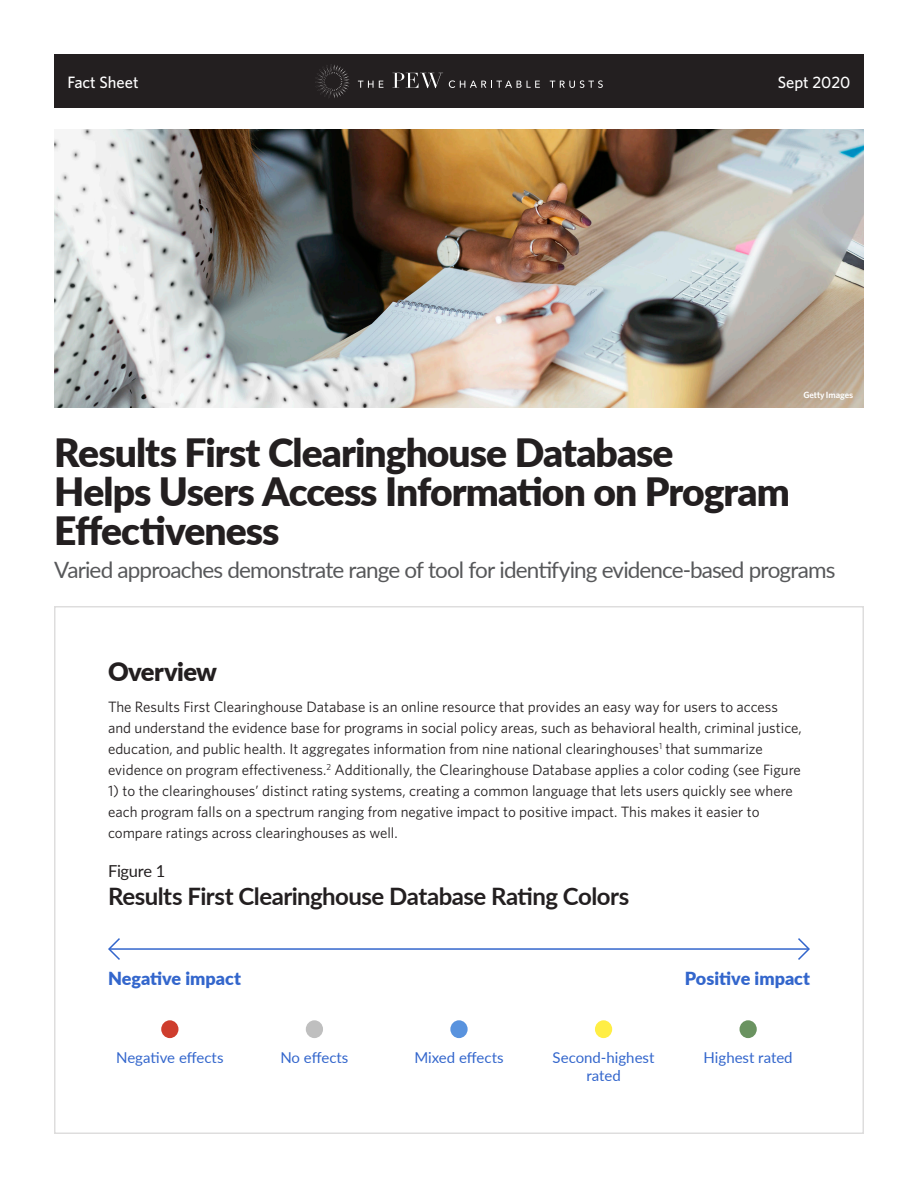
<style>
.page{position:relative;width:918px;height:1188px;background:#fff}
.page>*{position:absolute;margin:0;border:0;box-sizing:border-box;transform-origin:0 0}
.Main_Title{font:900 39px/39px "Lato";letter-spacing:-.025em;color:#231f20}
.t1{font:900 25.5px "Lato";letter-spacing:-.025em;color:#231f20}
.HED{font:700 24px "Lato";letter-spacing:-.02em;color:#231f20}
.Main_Title_Subhead{font:22.5px "Lato";letter-spacing:-.04em;color:#57585a}
.t2{font:900 18px "Lato";color:#36c}
.t3{font:500 16.5px "Whitney";color:#fff}
.Figure{font:16.5px "Lato";letter-spacing:-.02em;color:#231f20}
.Body{font:15px/21px "Whitney";color:#231f20}
.t4{font:15px "Lato";color:#36c}
.Photo_credit{font:600 9px "Whitney";letter-spacing:-.01em;color:#fff}
</style>
<div class="page">
<img style="left:54px;top:129px;width:810px;height:279px">
<div style="left:54px;top:54px;width:810px;height:54px;background:#231f20"></div>
<svg style="left:315px;top:64px;width:35px;height:34px"></svg>
<svg style="left:358px;top:81px;width:25px;height:7px"></svg>
<svg style="left:449px;top:80px;width:91px;height:8px"></svg>
<svg style="left:550px;top:80px;width:53px;height:8px"></svg>
<svg style="left:392px;top:73px;width:51px;height:15px"></svg>
<hr style="left:110px;top:948px;width:699px;height:2px;background:#36c">
<svg style="left:108px;top:938px;width:14px;height:22px"></svg>
<svg style="left:796px;top:938px;width:14px;height:22px"></svg>
<div style="left:161px;top:1020px;width:17px;height:18px;background:#ce3d2d;border-radius:50%"></div>
<div style="left:306px;top:1020px;width:17px;height:18px;background:#bfbfbf;border-radius:50%"></div>
<div style="left:450px;top:1020px;width:18px;height:18px;background:#5993de;border-radius:50%"></div>
<div style="left:595px;top:1020px;width:17px;height:18px;background:#ffee45;border-radius:50%"></div>
<div style="left:740px;top:1020px;width:17px;height:18px;background:#6a9360;border-radius:50%"></div>
<p class="t3" style="left:67px;top:71px;width:73px">Fact Sheet</p>
<p class="t3" style="left:778px;top:71px;width:74px">Sept 2020</p>
<p class="Photo_credit" style="left:803px;top:389px;width:51px">Getty Images</p>
<p class="Main_Title" style="left:54px;top:432px;width:738px">Results First Clearinghouse Database<br>Helps Users Access Information on Program<br>Effectiveness</p>
<p class="Main_Title_Subhead" style="left:54px;top:554px;width:783px">Varied approaches demonstrate range of tool for identifying evidence-based programs</p>
<h1 class="t1" style="left:108px;top:652px;width:111px">Overview</h1>
<p class="Body" style="left:108px;top:696px;width:695px">The Results First Clearinghouse Database is an online resource that provides an easy way for users to access and understand the evidence base for programs in social policy areas, such as behavioral health, criminal justice, education, and public health. It aggregates information from nine national clearinghouses<sup>1</sup> that summarize evidence on program effectiveness.<sup>2</sup> Additionally, the Clearinghouse Database applies a color coding (see Figure</p>
<p class="Body" style="left:108px;top:780px;width:686px">1) to the clearinghouses’ distinct rating systems, creating a common language that lets users quickly see where each program falls on a spectrum ranging from negative impact to positive impact. This makes it easier to compare ratings across clearinghouses as well.</p>
<p class="Figure" style="left:108px;top:859px;width:59px">Figure 1</p>
<p class="HED" style="left:108px;top:879px;width:523px">Results First Clearinghouse Database Rating Colors</p>
<p class="t2" style="left:108px;top:965px;width:134px">Negative impact</p>
<p class="t4" style="left:116px;top:1046px;width:109px">Negative effects</p>
<p class="t4" style="left:280px;top:1046px;width:70px">No effects</p>
<p class="t4" style="left:414px;top:1046px;width:91px">Mixed effects</p>
<p class="t4" style="left:553px;top:1046px;width:103px">Second-highest</p>
<p class="t4" style="left:586px;top:1064px;width:36px">rated</p>
<p class="t2" style="left:685px;top:965px;width:127px">Positive impact</p>
<p class="t4" style="left:704px;top:1046px;width:91px">Highest rated</p>
</div>
